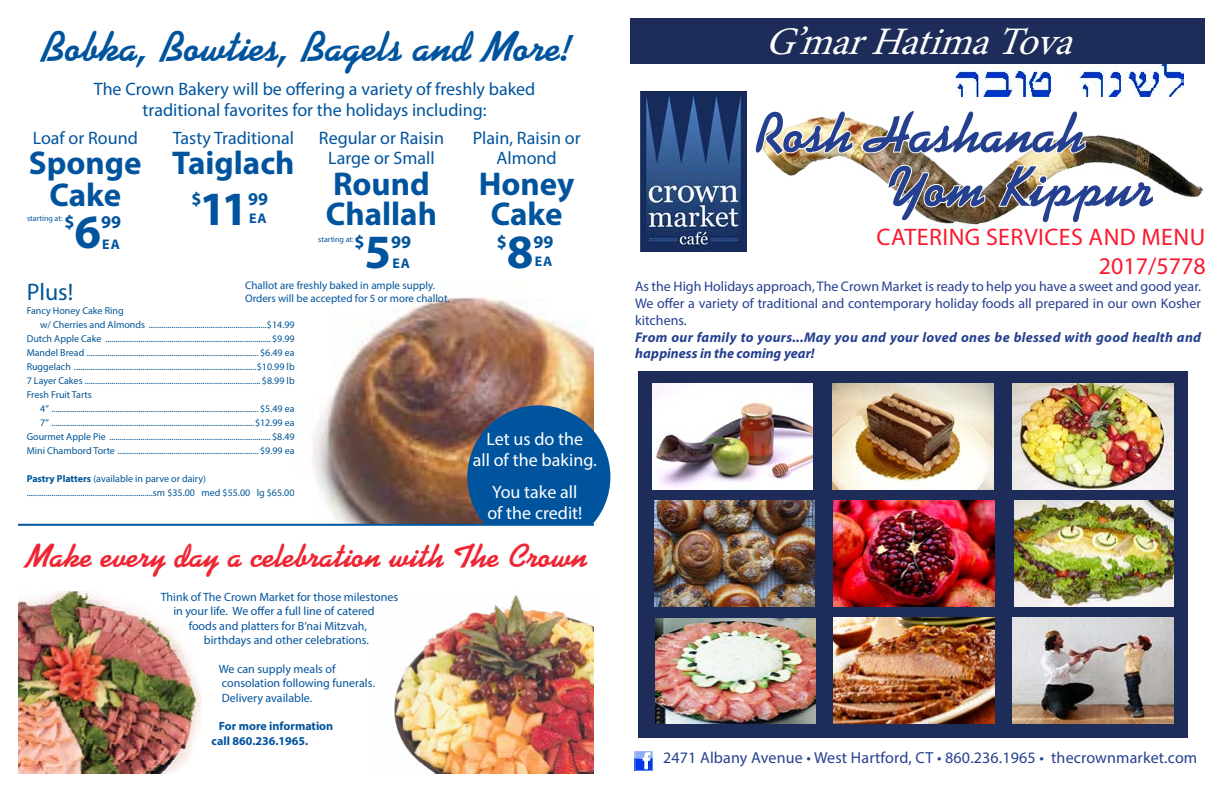
<style>
.page{position:relative;width:1224px;height:792px;background:#fff}
.page>*{position:absolute;margin:0;border:0;box-sizing:border-box;transform-origin:0 0}
.t1{font:60px/54px "Kaufmann Becker Joiningbold";color:#25408f}
.t2{font:700 48px "Myriad Pro";color:#00549e}
.t3{font:45px "Kaufmann Becker Joiningbold";color:#00549e}
.t4{font:italic 39px "Minion Pro";color:#fff}
.t5{font:35px "Kaufmann Becker Joiningbold";color:#ee2634}
.t6{font:700 33px/32px "Myriad Pro";color:#00549e;text-align:center}
.t7{font:24px/28.8px "Myriad Pro";letter-spacing:.02em;color:#fb192f;text-align:right}
.t8{font:24px "Myriad Pro";color:#005596}
.t9{font:18px/20px "Myriad Pro";color:#00549e;text-align:center}
.t10{font:18px/21.6px "Myriad Pro";color:#fff;text-align:center}
.t11{font:700 18px "Myriad Pro";color:#00549e}
.t12{font:16px "Myriad Pro";letter-spacing:.01em;color:#25408f}
.t13{font:14px/16.8px "Myriad Pro";color:#25408f;text-align:justify}
.t14{font:italic 700 14px/16.8px "Myriad Pro";letter-spacing:.02em;color:#25408f}
.t15{font:700 14px "Myriad Pro";letter-spacing:.075em;color:#00549e}
.t16{font:12px/14.4px "Myriad Pro";color:#00549e}
.t17{font:700 12px/14.4px "Myriad Pro";color:#00549e}
.t18{font:11px/13px "Myriad Pro";color:#00549e}
.t19{font:10px/14px "Myriad Pro";color:#005596}
.t20{font:8px "Myriad Pro";color:#00549e}
.s1{font-weight:700}
</style>
<div class="page">
<img style="left:755px;top:120px;width:449px;height:252px">
<img style="left:755px;top:116px;width:100px;height:41px">
<img style="left:861px;top:120px;width:226px;height:35px">
<svg style="left:886px;top:163px;width:101px;height:60px"></svg>
<svg style="left:997px;top:164px;width:159px;height:61px"></svg>
<img style="left:640px;top:91px;width:107px;height:160px">
<img style="left:295px;top:297px;width:299px;height:227px">
<div style="left:467px;top:405px;width:143px;height:143px;background:#00549e;border-radius:50%"></div>
<div style="left:449px;top:525px;width:145px;height:30px;background:#fff"></div>
<hr style="left:18px;top:524px;width:576px;height:2px;background:#00549e">
<img style="left:18px;top:592px;width:183px;height:182px">
<img style="left:394px;top:595px;width:200px;height:179px">
<img style="left:955px;top:64px;width:229px;height:33px">
<img style="left:634px;top:751px;width:19px;height:20px">
<div style="left:638px;top:372px;width:550px;height:366px;background:#1d2c59"></div>
<img style="left:652px;top:383px;width:161px;height:107px">
<img style="left:832px;top:383px;width:161px;height:107px">
<img style="left:1012px;top:383px;width:162px;height:107px">
<img style="left:654px;top:500px;width:161px;height:107px">
<img style="left:833px;top:500px;width:161px;height:107px">
<img style="left:1014px;top:500px;width:160px;height:107px">
<img style="left:834px;top:617px;width:161px;height:107px">
<img style="left:1012px;top:617px;width:162px;height:107px">
<img style="left:655px;top:618px;width:161px;height:106px">
<div style="left:630px;top:18px;width:576px;height:46px;background:#1d2c59"></div>
<h3 class="t3" style="left:41px;top:22px;width:532px">Bobka, Bowties, Bagels and More!</h3>
<h3 class="t9" style="left:94px;top:77px;width:443px;line-height:21.6px">The Crown Bakery will be offering a variety of freshly baked traditional favorites for the holidays including:</h3>
<h3 class="t9" style="left:33px;top:128px;width:107px">Loaf or Round</h3>
<h3 class="t6" style="left:29px;top:146px;width:114px">Sponge<br>Cake</h3>
<h3 class="t9" style="left:173px;top:128px;width:123px">Tasty Traditional</h3>
<h3 class="t6" style="left:172px;top:146px;width:124px">Taiglach</h3>
<h3 class="t9" style="left:319px;top:128px;width:127px">Regular or Raisin<br>Large or Small</h3>
<h3 class="t6" style="left:333px;top:167px;width:98px">Round</h3>
<h3 class="t9" style="left:473px;top:128px;width:109px">Plain, Raisin or<br>Almond</h3>
<h3 class="t6" style="left:479px;top:168px;width:97px;line-height:30px">Honey<br>Cake</h3>
<h3 class="t11" style="left:191px;top:187px;width:11px">$</h3>
<h2 class="t2" style="left:200px;top:178px;width:50px">11</h2>
<h3 class="t11" style="left:248px;top:187px;width:21px">99</h3>
<h3 class="t6" style="left:326px;top:197px;width:113px">Challah</h3>
<h3 class="t15" style="left:249px;top:209px;width:19px">EA</h3>
<h3 class="t11" style="left:64px;top:210px;width:11px">$</h3>
<p class="t20" style="left:27px;top:213px;width:37px">starting at:</p>
<h2 class="t2" style="left:74px;top:201px;width:28px">6</h2>
<h3 class="t11" style="left:101px;top:210px;width:21px">99</h3>
<p class="t20" style="left:318px;top:234px;width:37px">starting at:</p>
<h3 class="t11" style="left:497px;top:230px;width:11px">$</h3>
<h2 class="t2" style="left:507px;top:220px;width:28px">8</h2>
<h3 class="t11" style="left:534px;top:230px;width:21px">99</h3>
<h3 class="t11" style="left:355px;top:230px;width:11px">$</h3>
<h2 class="t2" style="left:365px;top:220px;width:28px">5</h2>
<h3 class="t11" style="left:391px;top:230px;width:21px">99</h3>
<h3 class="t15" style="left:102px;top:235px;width:19px">EA</h3>
<h3 class="t15" style="left:535px;top:252px;width:19px">EA</h3>
<h3 class="t15" style="left:392px;top:255px;width:19px">EA</h3>
<p class="t18" style="left:245px;top:279px;width:206px">Challot are freshly baked in ample supply.<br>Orders will be accepted for 5 or more challot.</p>
<h3 class="t8" style="left:27px;top:277px;width:48px">Plus!</h3>
<p class="t19" style="left:27px;top:303px;width:99px">Fancy Honey Cake Ring</p>
<p class="t19" style="left:40px;top:317px;width:256px">w/ Cherries and Almonds .........................................................$14.99</p>
<p class="t19" style="left:27px;top:331px;width:269px">Dutch Apple Cake ................................................................................$9.99</p>
<p class="t19" style="left:27px;top:345px;width:270px">Mandel Bread ................................................................................... $6.49 ea</p>
<p class="t19" style="left:27px;top:359px;width:269px">Ruggelach ........................................................................................$10.99 lb</p>
<p class="t19" style="left:27px;top:373px;width:270px">7 Layer Cakes ..................................................................................... $8.99 lb</p>
<p class="t19" style="left:27px;top:387px;width:67px">Fresh Fruit Tarts</p>
<p class="t19" style="left:40px;top:401px;width:256px">4” .................................................................................................... $5.49 ea</p>
<p class="t19" style="left:40px;top:415px;width:256px">7” ..................................................................................................$12.99 ea</p>
<p class="t19" style="left:27px;top:429px;width:270px">Gourmet Apple Pie ..............................................................................$8.49</p>
<p class="t19" style="left:27px;top:443px;width:270px">Mini Chambord Torte .................................................................... $9.99 ea</p>
<p class="t19" style="left:27px;top:471px;width:269px"><span class="s1">Pastry Platters</span> (available in parve or dairy) .............................................................sm $35.00 med $55.00 lg $65.00</p>
<h3 class="t10" style="left:473px;top:427px;width:126px">Let us do the<br>all of the baking.</h3>
<h3 class="t10" style="left:487px;top:481px;width:96px;text-align:left">You take all of the credit!</h3>
<h3 class="t5" style="left:26px;top:537px;width:563px">Make every day a celebration with The Crown</h3>
<p class="t16" style="left:161px;top:589px;width:239px">Think of The Crown Market for those milestones</p>
<p class="t16" style="left:173px;top:604px;width:203px">in your life. We offer a full line of catered</p>
<p class="t16" style="left:189px;top:618px;width:180px">foods and platters for B’nai Mitzvah,</p>
<p class="t16" style="left:204px;top:633px;width:166px">birthdays and other celebrations.</p>
<p class="t16" style="left:219px;top:661px;width:158px">We can supply meals of consolation following funerals.<br>Delivery available.</p>
<p class="t17" style="left:212px;top:719px;width:123px;text-indent:7px">For more information call 860.236.1965.</p>
<h3 class="t4" style="left:765px;top:16px;width:327px">G’marHatimaTova</h3>
<h1 class="t1" style="left:886px;top:107px;width:269px;text-indent:-135px">Rosh Hashanah<br>Yom Kippur</h1>
<h3 class="t7" style="left:877px;top:222px;width:331px">CATERING SERVICES AND MENU<br>2017/5778</h3>
<h3 class="t13" style="left:635px;top:278px;width:568px">As the High Holidays approach, The Crown Market is ready to help you have a sweet and good year.<br>We offer a variety of traditional and contemporary holiday foods all prepared in our own Kosher kitchens.</h3>
<h3 class="t14" style="left:635px;top:328px;width:568px">From our family to yours...May you and your loved ones be blessed with good health and happiness in the coming year!</h3>
<h3 class="t12" style="left:663px;top:748px;width:536px">2471 Albany Avenue • West Hartford, CT • 860.236.1965 • thecrownmarket.com</h3>
</div>
